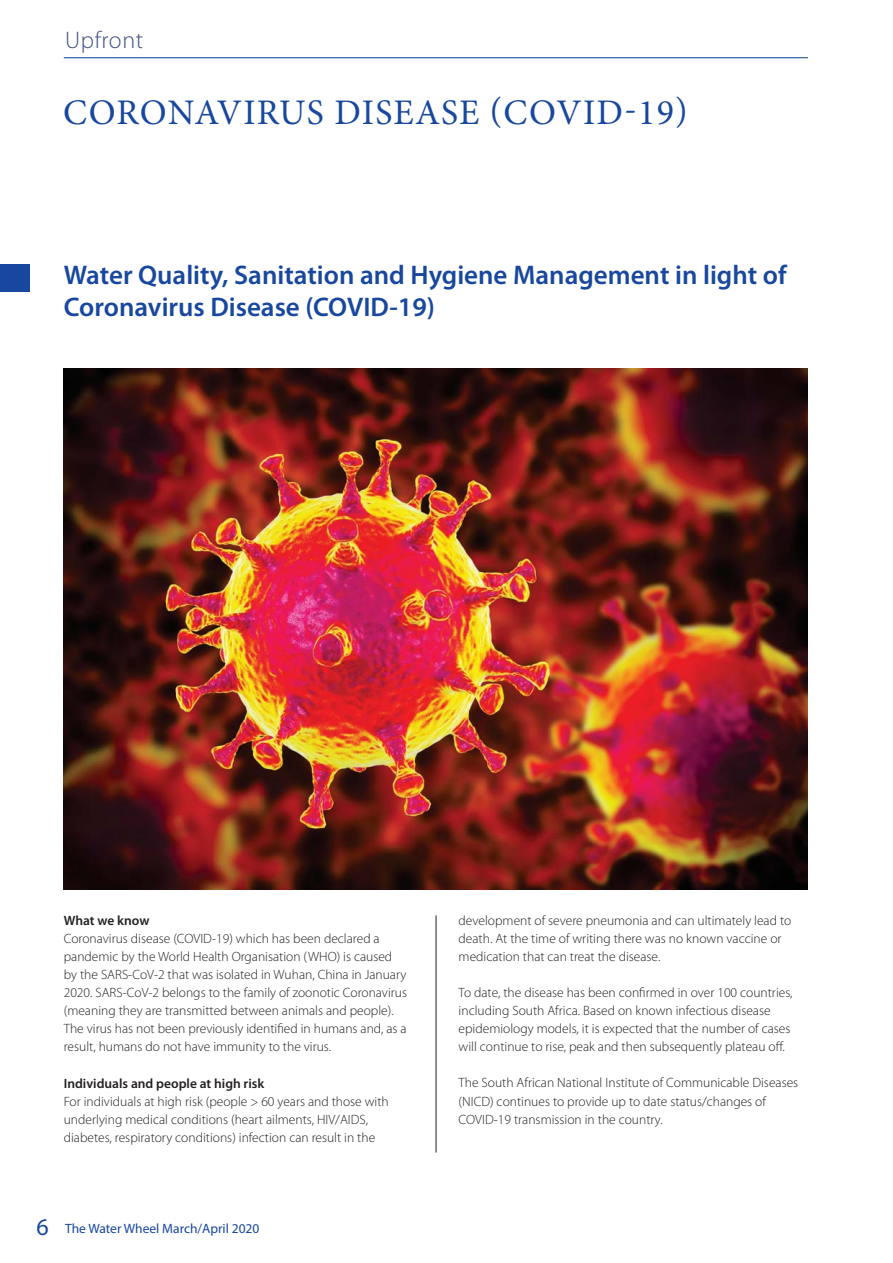
<style>
.page{position:relative;width:893px;height:1263px;background:#fff}
.page>*{position:absolute;margin:0;border:0;box-sizing:border-box;transform-origin:0 0}
.t1{font:36px "Minion Pro";letter-spacing:.035em;color:#17479e}
.t2{font:600 27px/32.4px "Myriad Pro";color:#17479e}
.t3{font:300 24px "Myriad Pro";letter-spacing:.025em;color:#415080}
.t4{font:300 13.5px/18px "Myriad Pro";color:#231f20}
.t5{font:600 13.5px "Myriad Pro";color:#231f20}
.t6{font:13.5px "Myriad Pro";color:#17479e}
.s1{font-size:24px}
</style>
<div class="page">
<hr style="left:64px;top:57px;width:744px;height:1px;background:#17479e">
<img style="left:63px;top:369px;width:745px;height:521px">
<hr style="left:436px;top:915px;width:1px;height:237px;background:#231f20">
<div style="left:0;top:264px;width:29px;height:28px;background:#17479e"></div>
<h3 class="t3" style="left:65px;top:31px;width:80px">Upfront</h3>
<h1 class="t1" style="left:63px;top:91px;width:626px">CORONAVIRUS DISEASE (COVID-19)</h1>
<h2 class="t2" style="left:64px;top:261px;width:724px">Water Quality, Sanitation and Hygiene Management in light of<br>Coronavirus Disease (COVID-19)</h2>
<p class="t5" style="left:64px;top:916px;width:87px">What we know</p>
<p class="t4" style="left:64px;top:931px;width:345px">Coronavirus disease (COVID-19) which has been declared a pandemic by the World Health Organisation (WHO) is caused by the SARS-CoV-2 that was isolated in Wuhan, China in January 2020. SARS-CoV-2 belongs to the family of zoonotic Coronavirus (meaning they are transmitted between animals and people).<br>The virus has not been previously identified in humans and, as a result, humans do not have immunity to the virus.</p>
<p class="t5" style="left:64px;top:1078px;width:202px">Individuals and people at high risk</p>
<p class="t4" style="left:64px;top:1093px;width:326px">For individuals at high risk (people &gt; 60 years and those with underlying medical conditions (heart ailments, HIV/AIDS, diabetes, respiratory conditions) infection can result in the</p>
<p class="t6" style="left:37px;top:1223px;width:224px"><span class="s1">6</span> The Water Wheel March/April 2020</p>
<p class="t4" style="left:459px;top:913px;width:334px">development of severe pneumonia and can ultimately lead to death. At the time of writing there was no known vaccine or medication that can treat the disease.</p>
<p class="t4" style="left:459px;top:985px;width:335px">To date, the disease has been confirmed in over 100 countries, including South Africa. Based on known infectious disease epidemiology models, it is expected that the number of cases will continue to rise, peak and then subsequently plateau off.</p>
<p class="t4" style="left:459px;top:1075px;width:341px">The South African National Institute of Communicable Diseases (NICD) continues to provide up to date status/changes of<br>COVID-19 transmission in the country.</p>
</div>
